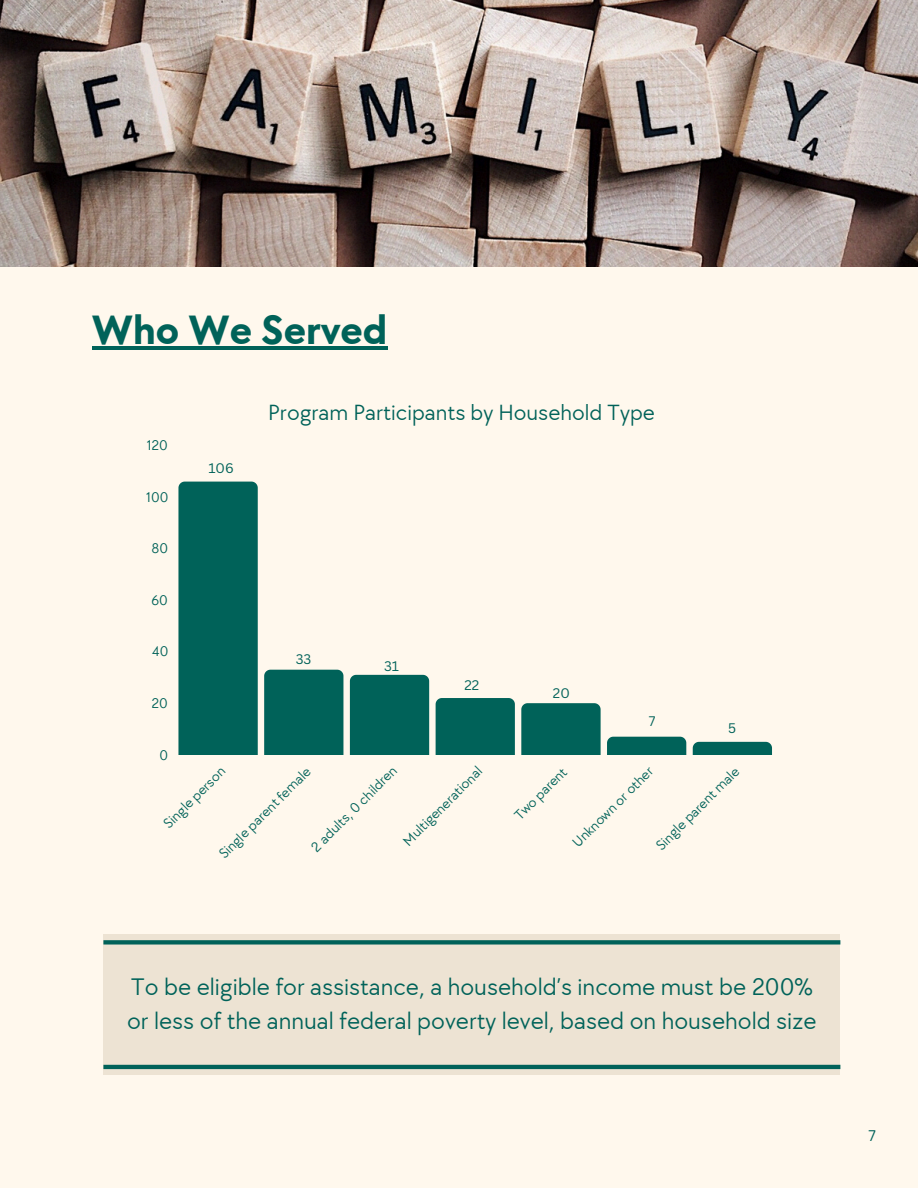
<style>
.page{position:relative;width:918px;height:1188px;background:#fff8ed}
.page>*{position:absolute;margin:0;border:0;box-sizing:border-box;transform-origin:0 0}
.t1{font:700 42.3px "TT Chocolates";color:#006259}
.t2{font:24.75px/33.8px "TT Chocolates";color:#006259}
.t3{font:22.8px "TT Chocolates";color:#006259}
.t4{font:15px "Canva Sans";color:#006259}
.t5{font:14.4px "TT Chocolates";color:#006259}
.t6{font:13.5px "Canva Sans";color:#006259}
</style>
<div class="page">
<div style="left:178px;top:482px;width:80px;height:273px;background:#006259"></div>
<div style="left:264px;top:670px;width:79px;height:85px;background:#006259"></div>
<div style="left:350px;top:675px;width:79px;height:80px;background:#006259"></div>
<div style="left:436px;top:698px;width:79px;height:57px;background:#006259"></div>
<div style="left:521px;top:703px;width:80px;height:52px;background:#006259"></div>
<svg style="left:607px;top:737px;width:79px;height:18px"></svg>
<svg style="left:693px;top:742px;width:79px;height:13px"></svg>
<div style="left:103px;top:934px;width:737px;height:141px;background:#ede3d3"></div>
<hr style="left:103px;top:1065px;width:737px;height:4px;background:#006259">
<div style="left:103px;top:940px;width:737px;height:5px;background:#006259"></div>
<img style="left:0;top:0;width:918px;height:267px">
<hr style="left:92px;top:346px;width:295px;height:3px;background:#006259">
<h1 class="t1" style="left:92px;top:306px;width:297px">Who We Served</h1>
<p class="t5" style="left:147px;top:437px;width:23px">120</p>
<p class="t5" style="left:146px;top:489px;width:24px">100</p>
<p class="t5" style="left:151px;top:540px;width:18px">80</p>
<p class="t5" style="left:152px;top:592px;width:18px">60</p>
<p class="t5" style="left:152px;top:643px;width:18px">40</p>
<p class="t5" style="left:151px;top:695px;width:18px">20</p>
<p class="t5" style="left:160px;top:747px;width:10px">0</p>
<p class="t6" style="left:208px;top:458px;width:27px">106</p>
<h2 class="t3" style="left:268px;top:400px;width:388px">Program Participants by Household Type</h2>
<p class="t6" style="left:296px;top:649px;width:17px">33</p>
<p class="t6" style="left:384px;top:657px;width:17px">31</p>
<p class="t6" style="left:464px;top:676px;width:16px">22</p>
<p class="t6" style="left:553px;top:684px;width:18px">20</p>
<h2 class="t6" style="left:649px;top:711px;width:8px">7</h2>
<p class="t6" style="left:728px;top:719px;width:9px">5</p>
<p class="t5" style="left:216px;top:850px;width:125px;rotate:-45deg">Single parent female</p>
<p class="t5" style="left:308px;top:844px;width:116px;rotate:-45deg">2 adults, 0 children</p>
<p class="t5" style="left:400px;top:837px;width:107px;rotate:-45deg">Multigenerational</p>
<p class="t5" style="left:511px;top:812px;width:69px;rotate:-45deg">Two parent</p>
<p class="t5" style="left:569px;top:839px;width:109px;rotate:-45deg">Unknown or other</p>
<p class="t5" style="left:653px;top:842px;width:113px;rotate:-45deg">Single parent male</p>
<p class="t5" style="left:160px;top:820px;width:82px;rotate:-45deg">Single person</p>
<p class="t2" style="left:127px;top:970px;width:691px">To be eligible for assistance, a household’s income must be 200% or less of the annual federal poverty level, based on household size</p>
<p class="t4" style="left:868px;top:1125px;width:9px">7</p>
</div>
